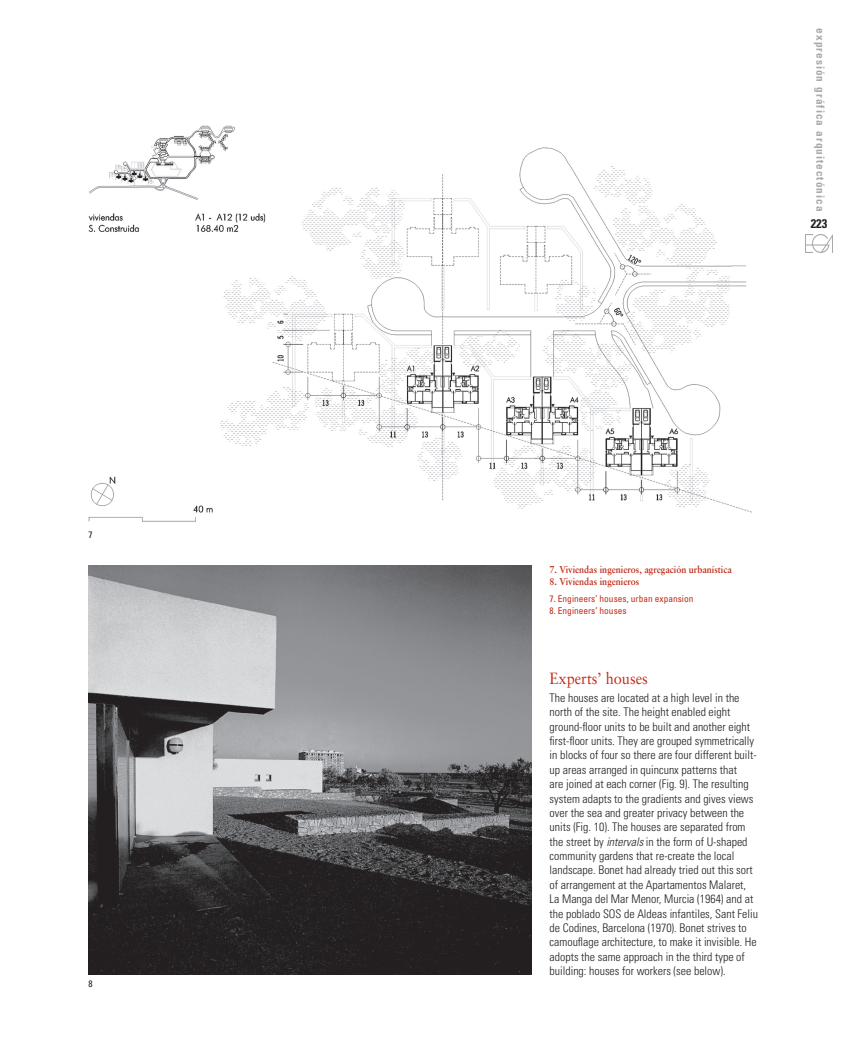
<style>
.page{position:relative;width:851px;height:1063px;background:#fff}
.page>*{position:absolute;margin:0;border:0;box-sizing:border-box;transform-origin:0 0}
.TITULAR_1_INGLES{font:16.25px "Sabon";color:#c02d19;scale:.9 1}
.t1{font:700 condensed 12.5px "Univers";color:#231f20}
.t2{font:300 condensed 11.88px/14.4px "Univers";color:#231f20}
.t3{font:700 condensed 11.25px "Univers";letter-spacing:.09em;color:#a8a9ad}
.t4{font:700 10px "Sabon";color:#c02d19;scale:.9 1}
.t5{font:condensed 9.38px "Univers";color:#c02d19}
.PIES_DE_FOTO_INGLES{font:condensed 9.38px "Univers";color:#231f20}
.s1{font-style:italic}
</style>
<div class="page">
<img style="left:805px;top:235px;width:27px;height:17px">
<img style="left:89px;top:125px;width:663px;height:397px">
<img style="left:89px;top:565px;width:442px;height:409px">
<p class="PIES_DE_FOTO_INGLES" style="left:89px;top:529px;width:6px">7</p>
<p class="PIES_DE_FOTO_INGLES" style="left:89px;top:978px;width:6px">8</p>
<p class="t3" style="left:827px;top:28px;width:184px;rotate:90deg">expresión gráfica arquitectónica</p>
<p class="t1" style="left:810px;top:216px;width:18px">223</p>
<p class="t4" style="left:549px;top:563px;width:204px">7. Viviendas ingenieros, agregación urbanística</p>
<p class="t4" style="left:549px;top:575px;width:101px">8. Viviendas ingenieros</p>
<p class="t5" style="left:549px;top:593px;width:145px">7. Engineers’ houses, urban expansion</p>
<p class="t5" style="left:549px;top:605px;width:79px">8. Engineers’ houses</p>
<p class="TITULAR_1_INGLES" style="left:549px;top:669px;width:111px">Experts’ houses</p>
<p class="t2" style="left:549px;top:691px;width:210px">The houses are located at a high level in the north of the site. The height enabled eight ground-floor units to be built and another eight first-floor units. They are grouped symmetrically in blocks of four so there are four different built&shy;up areas arranged in quincunx patterns that<br>are joined at each corner (Fig. 9). The resulting system adapts to the gradients and gives views over the sea and greater privacy between the units (Fig. 10). The houses are separated from the street by <span class="s1">intervals</span> in the form of U-shaped community gardens that re-create the local landscape. Bonet had already tried out this sort of arrangement at the Apartamentos Malaret, La Manga del Mar Menor, Murcia (1964) and at the poblado SOS de Aldeas infantiles, Sant Feliu de Codines, Barcelona (1970). Bonet strives to camouflage architecture, to make it invisible. He adopts the same approach in the third type of building: houses for workers (see below).</p>
</div>
